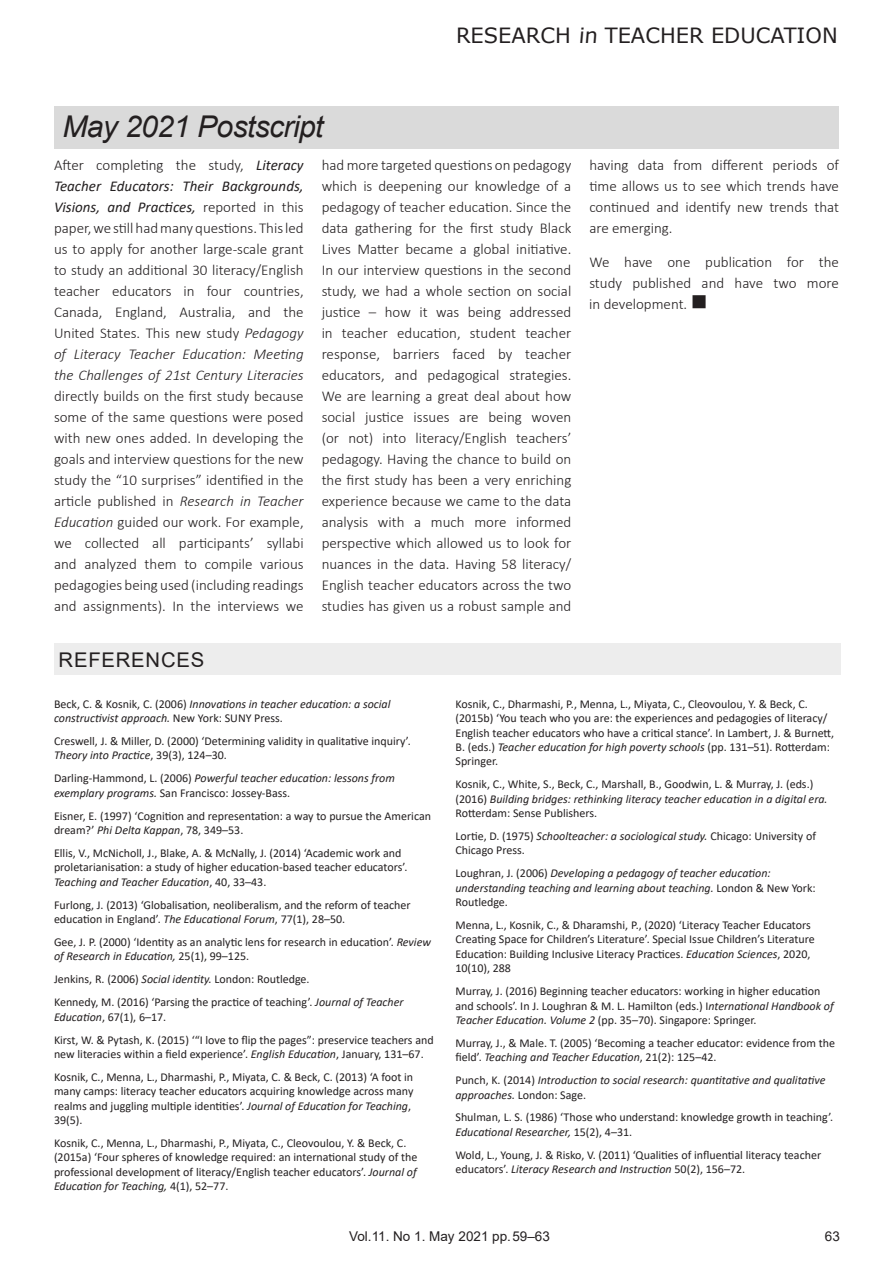
<style>
.page{position:relative;width:893px;height:1263px;background:#fff}
.page>*{position:absolute;margin:0;border:0;box-sizing:border-box;transform-origin:0 0}
.Article_Title_sub_se{font:italic 30px "Arial";letter-spacing:-.02em;color:#231f20}
.t1{font:21px "Verdana";color:#231f20}
.Subhead{font:20.25px "Arial";letter-spacing:.04em;color:#231f20}
.Body_Copy{font:300 15px/21px "Calibri";color:#231f20;text-align:justify}
.Right_Footer{font:13.5px "Arial";color:#231f20}
.References{font:12px/14.4px "Calibri 2";color:#231f20}
.References-2{font:italic 12px/14.4px "Calibri";color:#231f20}
.References-3{font:12px/14.4px "Calibri Italic 2";color:#231f20}
.References-4{font:12px "Calibri";color:#231f20}
.s1{font-family:"Calibri Italic 2";font-weight:400}
.s2{font-weight:400;font-style:italic}
.s3{font-style:italic}
.s4{font-family:"Calibri 2";font-style:normal}
.s5{font-family:"Calibri";font-style:italic}
.s6{font-family:"Calibri Italic 2";font-style:normal}
.s7{font-style:normal}
.s8{font-family:"Calibri Italic 2"}
.s9{font-family:"Calibri 2"}
.s10{font-family:"Calibri"}
.s11{color:#fff}
</style>
<div class="page">
<div style="left:54px;top:643px;width:786px;height:32px;background:#ededed"></div>
<div style="left:54px;top:106px;width:785px;height:43px;background:#dadada"></div>
<p class="Article_Title_sub_se" style="left:63px;top:107px;width:262px">May 2021 Postscript</p>
<h2 class="t1" style="left:456px;top:21px;width:383px">RESEARCH in TEACHER EDUCATION</h2>
<p class="Body_Copy" style="left:54px;top:154px;width:251px">After completing the study, <span class="s1">Literacy Teacher Educators: Their Backgrounds, </span><span class="s2">Visions, and Practices,</span> reported in this paper, we still had many questions. This led us to apply for another large-scale grant to study an additional 30 literacy/English teacher educators in four countries, Canada, England, Australia, and the United States. This new study <span class="s3">Pedagogy of Literacy Teacher Education: Meeting the Challenges of 21st Century Literacies </span>directly builds on the first study because some of the same questions were posed with new ones added. In developing the goals and interview questions for the new study the “10 surprises” identified in the article published in <span class="s3">Research in Teacher Education</span> guided our work. For example, we collected all participants’ syllabi and analyzed them to compile various pedagogies being used (including readings and assignments). In the interviews we</p>
<p class="Body_Copy" style="left:322px;top:154px;width:251px">had more targeted questions on pedagogy which is deepening our knowledge of a pedagogy of teacher education. Since the data gathering for the first study Black Lives Matter became a global initiative.<br>In our interview questions in the second study, we had a whole section on social justice – how it was being addressed in teacher education, student teacher response, barriers faced by teacher educators, and pedagogical strategies.<br>We are learning a great deal about how social justice issues are being woven (or not) into literacy/English teachers’ pedagogy. Having the chance to build on the first study has been a very enriching experience because we came to the data analysis with a much more informed perspective which allowed us to look for nuances in the data. Having 58 literacy/ English teacher educators across the two studies has given us a robust sample and</p>
<p class="Body_Copy" style="left:589px;top:154px;width:251px">having data from different periods of time allows us to see which trends have continued and identify new trends that are emerging.</p>
<p class="Body_Copy" style="left:589px;top:251px;width:251px">We have one publication for the study published and have two more in development. ■</p>
<p class="Subhead" style="left:59px;top:646px;width:147px">REFERENCES</p>
<p class="References-2" style="left:54px;top:696px;width:338px"><span class="s4">Beck, C. &amp; Kosnik, C. (2006)</span> Innovations in teacher education: a social constructivist approach. <span class="s4">New York: SUNY Press.</span></p>
<p class="References" style="left:54px;top:733px;width:358px">Creswell, J. &amp; Miller, D. (2000) ‘Determining validity in qualitative inquiry’.<br><span class="s5">Theory into Practice</span>, 39(3), 124–30.</p>
<p class="References-2" style="left:54px;top:771px;width:342px"><span class="s4">Darling-Hammond, L. (2006)</span> Powerful teacher education: lessons from <span class="s6">exemplary programs.</span> <span class="s7">San Francisco: Jossey-Bass.</span></p>
<p class="References" style="left:54px;top:808px;width:379px">Eisner, E. (1997) ‘Cognition and representation: a way to pursue the American dream?’ <span class="s8">Phi Delta Kappan</span>, 78, 349–53.</p>
<p class="References" style="left:54px;top:845px;width:355px">Ellis, V., McNicholl, J., Blake, A. &amp; McNally, J. (2014) ‘Academic work and proletarianisation: a study of higher education-based teacher educators’.<br><span class="s5">Teaching and Teacher Education</span>, 40, 33–43.</p>
<p class="References" style="left:54px;top:897px;width:358px">Furlong, J. (2013) ‘Globalisation, neoliberalism, and the reform of teacher education in England’. <span class="s5">The Educational Forum</span>, 77(1), 28–50.</p>
<p class="References" style="left:54px;top:934px;width:378px">Gee, J. P. (2000) ‘Identity as an analytic lens for research in education’. <span class="s8">Review </span><span class="s5">of Research in Education,</span> 25(1), 99–125.</p>
<p class="References-4" style="left:54px;top:971px;width:257px"><span class="s9">Jenkins, R. (2006)</span> <span class="s3">Social identity.</span> London: Routledge.</p>
<p class="References" style="left:54px;top:995px;width:351px">Kennedy, M. (2016) ‘Parsing the practice of teaching’. <span class="s8">Journal of Teacher<br></span><span class="s5">Education</span>, 67(1), 6–17.</p>
<p class="References" style="left:54px;top:1032px;width:381px">Kirst, W. &amp; Pytash, K. (2015) ‘“I love to flip the pages”: preservice teachers and new literacies within a field experience’. <span class="s5">English Education</span>, January, 131–67.</p>
<p class="References" style="left:54px;top:1069px;width:361px">Kosnik, C., Menna, L., Dharmashi, P., Miyata, C. &amp; Beck, C. (2013) ‘A foot in many camps: literacy teacher educators acquiring knowledge across many realms and juggling multiple identities’. <span class="s5">Journal of Education for Teaching</span><span class="s10">, </span>39(5).</p>
<p class="References" style="left:54px;top:1135px;width:365px">Kosnik, C., Menna, L., Dharmashi, P., Miyata, C., Cleovoulou, Y. &amp; Beck, C. (2015a) ‘Four spheres of knowledge required: an international study of the professional development of literacy/English teacher educators’. <span class="s8">Journal of </span><span class="s5">Education for Teaching,</span> 4(1), 52–77.</p>
<p class="References" style="left:455px;top:696px;width:380px">Kosnik, C., Dharmashi, P., Menna, L., Miyata, C., Cleovoulou, Y. &amp; Beck, C. (2015b) ‘You teach who you are: the experiences and pedagogies of literacy/ English teacher educators who have a critical stance’. In Lambert, J. &amp; Burnett, <span class="s10">B. (eds.)</span> <span class="s5">Teacher education for high poverty schools</span> (pp. 131–51). Rotterdam:<br><span class="s10">Springer.</span></p>
<p class="References" style="left:455px;top:777px;width:374px">Kosnik, C., White, S., Beck, C., Marshall, B., Goodwin, L. &amp; Murray, J. (eds.) <span class="s10">(2016)</span> <span class="s5">Building bridges: rethinking literacy teacher education in a digital era.<br></span>Rotterdam: Sense Publishers.</p>
<p class="References-3" style="left:455px;top:828px;width:362px"><span class="s9">Lortie, D. (1975)</span> Schoolteacher: a sociological study. <span class="s10">Chicago: University of<br>Chicago Press.</span></p>
<p class="References-3" style="left:455px;top:865px;width:362px"><span class="s10">Loughran, J. (2006)</span> <span class="s5">Developing a pedagogy of teacher education: </span>understanding teaching and learning about teaching. <span class="s9">London &amp; New York:<br></span><span class="s10">Routledge.</span></p>
<p class="References" style="left:455px;top:917px;width:361px">Menna, L., Kosnik, C., &amp; Dharamshi, P., (2020) ‘Literacy Teacher Educators Creating Space for Children’s Literature’. Special Issue Children’s Literature Education: Building Inclusive Literacy Practices. <span class="s5">Education Sciences</span><span class="s10">, 2020, 10(10), 288</span></p>
<p class="References" style="left:455px;top:984px;width:380px">Murray, J. (2016) Beginning teacher educators: working in higher education and schools’. In J. Loughran &amp; M. L. Hamilton (eds.) I<span class="s5">nternational Handbook of<br>Teacher Education. Volume 2</span> (pp. 35–70). Singapore: Springer.</p>
<p class="References" style="left:455px;top:1035px;width:381px">Murray, J., &amp; Male. T. (2005) ‘Becoming a teacher educator: evidence from the field’. <span class="s5">Teaching and Teacher Education</span>, 21(2): 125–42.</p>
<p class="References-2" style="left:455px;top:1072px;width:371px"><span class="s7">Punch, K. (2014)</span> Introduction to social research: quantitative and qualitative <span class="s6">approaches.</span> <span class="s7">London: Sage.</span></p>
<p class="References" style="left:455px;top:1110px;width:379px">Shulman, L. S. (1986) ‘Those who understand: knowledge growth in teaching’.<br><span class="s5">Educational Researcher,</span> 15(2), 4–31.</p>
<p class="References" style="left:455px;top:1147px;width:367px">Wold, L., Young, J. &amp; Risko, V. (2011) ‘Qualities of influential literacy teacher <span class="s10">educators’.</span> <span class="s5">Literacy Research and Instruction</span> 50(2), 156–72.</p>
<p class="Right_Footer" style="left:349px;top:1227px;width:198px">Vol.11. No 1. May 2021 pp.<span class="s11">00-00</span></p>
<p class="Right_Footer" style="left:512px;top:1227px;width:39px">59–63</p>
<p class="Right_Footer" style="left:825px;top:1227px;width:17px">63</p>
</div>
